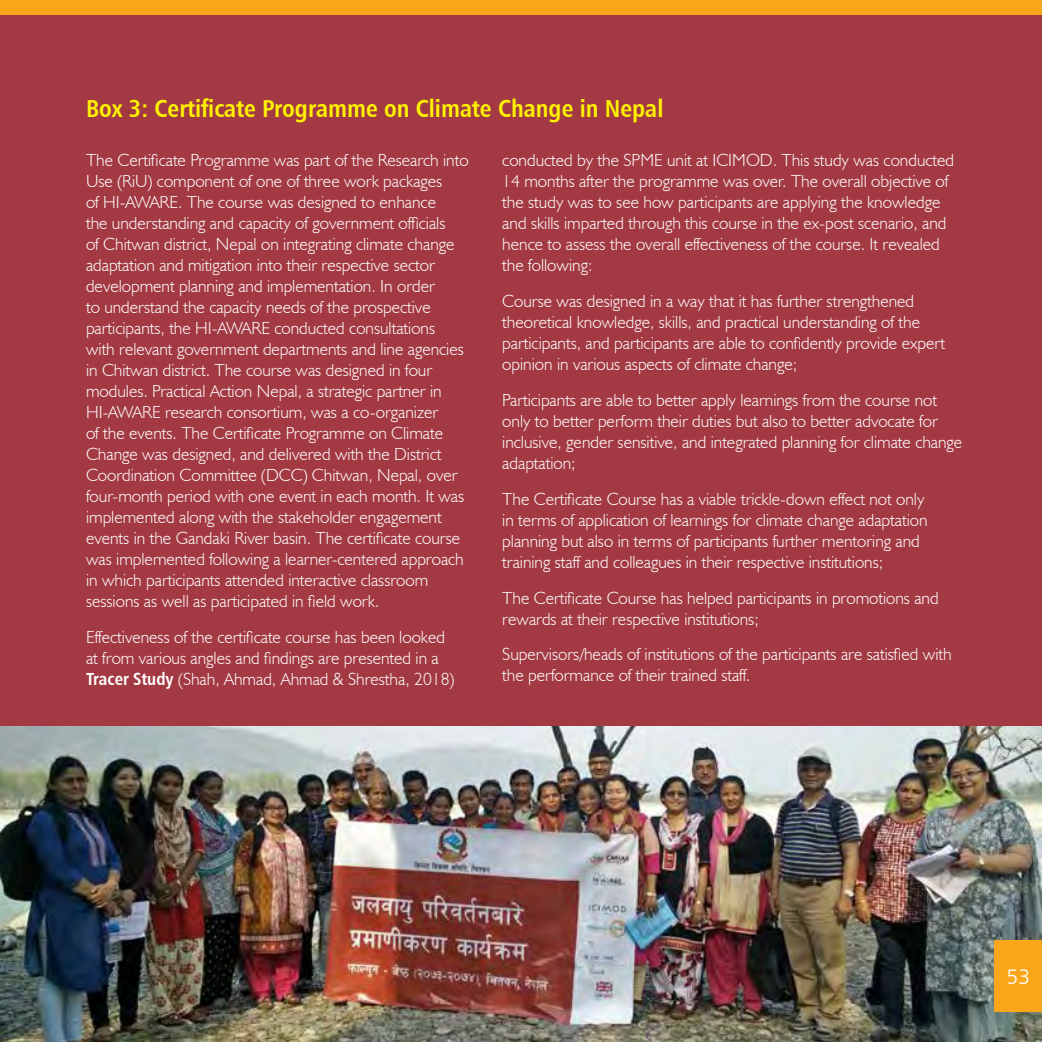
<style>
.page{position:relative;width:1042px;height:1042px;background:#fff}
.page>*{position:absolute;margin:0;border:0;box-sizing:border-box;transform-origin:0 0}
.t1{font:24.5px "Humanist 777 BT Bold Condensed B";color:#fff200}
.t2{font:21px "Humanist 777 BT Light B";color:#fff}
.t3{font:300 17.5px/21px "Humanist 521 BT";color:#fff}
.s1{font-family:"Humanist 777 BT Bold Condensed B";font-weight:400}
</style>
<div class="page">
<div style="left:0;top:15px;width:1042px;height:1027px;background:#a33a43"></div>
<div style="left:0;top:0;width:1042px;height:15px;background:#faa61a"></div>
<img style="left:0;top:727px;width:1042px;height:315px">
<div style="left:995px;top:940px;width:47px;height:72px;background:#faa61a"></div>
<h1 class="t1" style="left:86px;top:93px;width:579px">Box 3: Certificate Programme on Climate Change in Nepal</h1>
<p class="t3" style="left:86px;top:149px;width:384px">The Certificate Programme was part of the Research into Use (RiU) component of one of three work packages<br>of HI-AWARE. The course was designed to enhance<br>the understanding and capacity of government officials<br>of Chitwan district, Nepal on integrating climate change adaptation and mitigation into their respective sector development planning and implementation. In order<br>to understand the capacity needs of the prospective participants, the HI-AWARE conducted consultations<br>with relevant government departments and line agencies in Chitwan district. The course was designed in four modules. Practical Action Nepal, a strategic partner in HI-AWARE research consortium, was a co-organizer<br>of the events. The Certificate Programme on Climate Change was designed, and delivered with the District Coordination Committee (DCC) Chitwan, Nepal, over four-month period with one event in each month. It was implemented along with the stakeholder engagement events in the Gandaki River basin. The certificate course was implemented following a learner-centered approach in which participants attended interactive classroom sessions as well as participated in field work.</p>
<p class="t3" style="left:86px;top:626px;width:370px">Effectiveness of the certificate course has been looked at from various angles and findings are presented in a<br><span class="s1">Tracer Study</span> (Shah, Ahmad, Ahmad &amp; Shrestha, 2018)</p>
<p class="t3" style="left:502px;top:149px;width:453px">conducted by the SPME unit at ICIMOD. This study was conducted 14 months after the programme was over. The overall objective of the study was to see how participants are applying the knowledge and skills imparted through this course in the ex-post scenario, and hence to assess the overall effectiveness of the course. It revealed the following:</p>
<p class="t3" style="left:502px;top:290px;width:444px">Course was designed in a way that it has further strengthened theoretical knowledge, skills, and practical understanding of the participants, and participants are able to confidently provide expert opinion in various aspects of climate change;</p>
<p class="t3" style="left:502px;top:389px;width:461px">Participants are able to better apply learnings from the course not only to better perform their duties but also to better advocate for inclusive, gender sensitive, and integrated planning for climate change adaptation;</p>
<p class="t3" style="left:502px;top:488px;width:427px">The Certificate Course has a viable trickle-down effect not only in terms of application of learnings for climate change adaptation planning but also in terms of participants further mentoring and training staff and colleagues in their respective institutions;</p>
<p class="t3" style="left:502px;top:587px;width:438px">The Certificate Course has helped participants in promotions and rewards at their respective institutions;</p>
<p class="t3" style="left:502px;top:643px;width:451px">Supervisors/heads of institutions of the participants are satisfied with the performance of their trained staff.</p>
<p class="t2" style="left:1006px;top:964px;width:25px">53</p>
</div>
